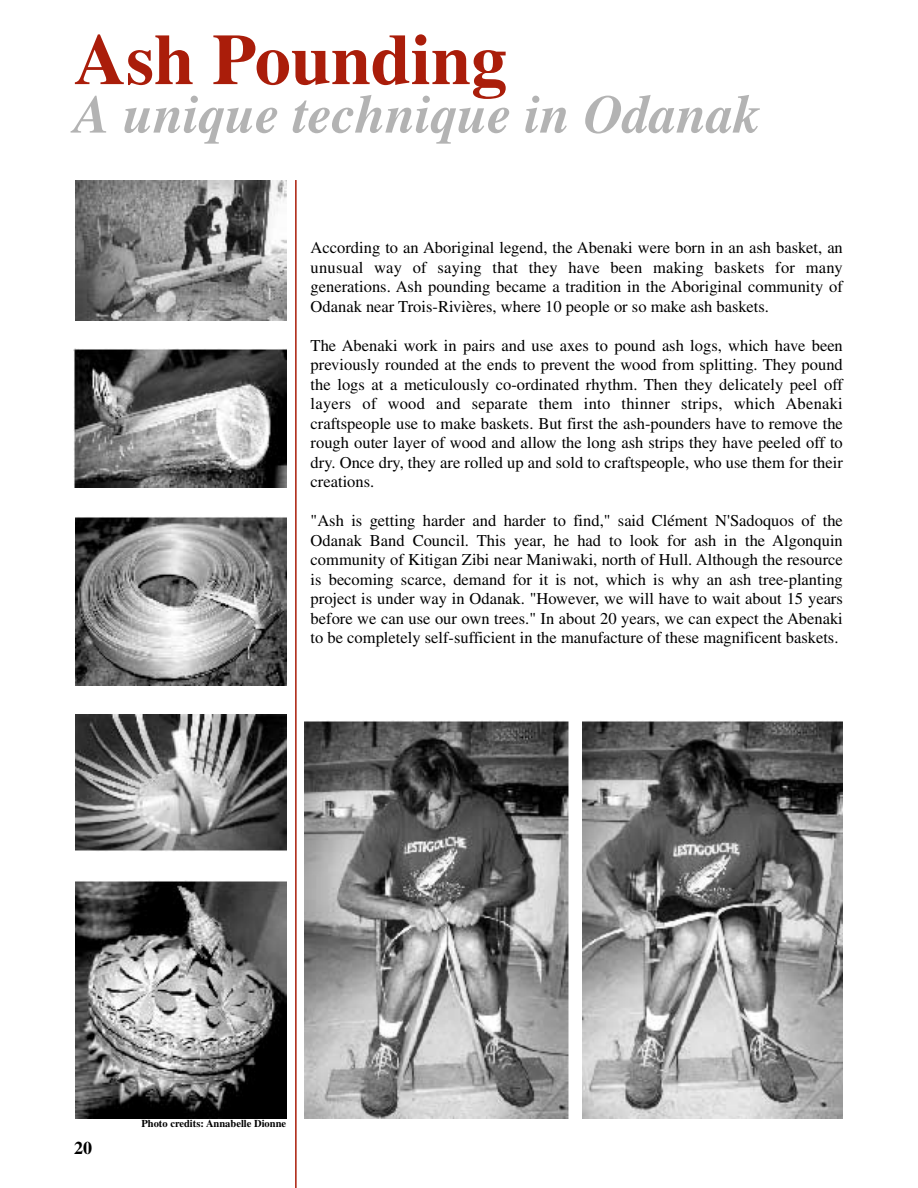
<style>
.page{position:relative;width:918px;height:1188px;background:#fff}
.page>*{position:absolute;margin:0;border:0;box-sizing:border-box;transform-origin:0 0}
.t1{font:700 72px "Times";color:#aa1d0a}
.t2{font:italic 700 54px "Times";color:#b3b3b3}
.t3{font:700 18px "Times";color:#000}
.t4{font:16.5px/19.5px "Times";color:#000;text-align:justify}
.t5{font:700 10.5px "Times";color:#000}
</style>
<div class="page">
<img style="left:75px;top:714px;width:211px;height:137px">
<img style="left:75px;top:880px;width:211px;height:239px">
<img style="left:75px;top:516px;width:211px;height:170px">
<hr style="left:295px;top:180px;width:2px;height:1008px;background:#aa1d0a">
<img style="left:74px;top:348px;width:212px;height:140px">
<img style="left:75px;top:180px;width:211px;height:141px">
<img style="left:304px;top:720px;width:265px;height:399px">
<img style="left:582px;top:720px;width:261px;height:399px">
<h1 class="t1" style="left:74px;top:17px;width:434px">Ash Pounding</h1>
<h2 class="t2" style="left:74px;top:83px;width:688px">A unique technique in Odanak</h2>
<p class="t4" style="left:311px;top:238px;width:534px">According to an Aboriginal legend, the Abenaki were born in an ash basket, an unusual way of saying that they have been making baskets for many generations. Ash pounding became a tradition in the Aboriginal community of Odanak near Trois-Rivières, where 10 people or so make ash baskets.</p>
<p class="t4" style="left:311px;top:335px;width:534px">The Abenaki work in pairs and use axes to pound ash logs, which have been previously rounded at the ends to prevent the wood from splitting. They pound the logs at a meticulously co-ordinated rhythm. Then they delicately peel off layers of wood and separate them into thinner strips, which Abenaki craftspeople use to make baskets. But first the ash-pounders have to remove the rough outer layer of wood and allow the long ash strips they have peeled off to dry. Once dry, they are rolled up and sold to craftspeople, who use them for their creations.</p>
<p class="t4" style="left:311px;top:511px;width:534px">"Ash is getting harder and harder to find," said Clément N'Sadoquos of the Odanak Band Council. This year, he had to look for ash in the Algonquin community of Kitigan Zibi near Maniwaki, north of Hull. Although the resource is becoming scarce, demand for it is not, which is why an ash tree-planting project is under way in Odanak. "However, we will have to wait about 15 years before we can use our own trees." In about 20 years, we can expect the Abenaki to be completely self-sufficient in the manufacture of these magnificent baskets.</p>
<p class="t3" style="left:74px;top:1137px;width:19px">20</p>
<p class="t5" style="left:141px;top:1117px;width:146px">Photo credits: Annabelle Dionne</p>
</div>
